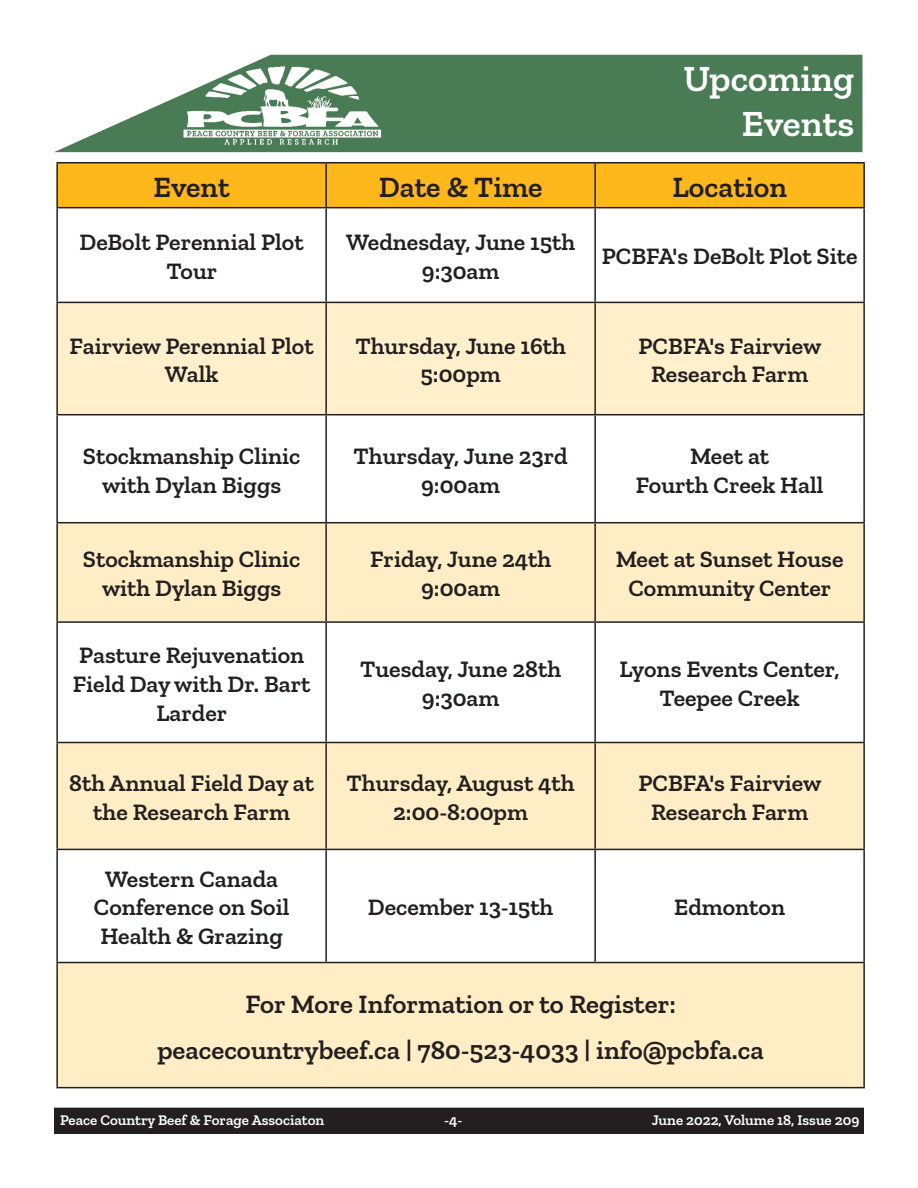
<style>
.page{position:relative;width:918px;height:1188px;background:#fff}
.page>*{position:absolute;margin:0;border:0;box-sizing:border-box;transform-origin:0 0}
.t1{font:600 37.5px "Zilla Slab";color:#fff}
.t2{font:600 30px "Zilla Slab";color:#231f20}
.t3{font:600 27px "Zilla Slab";color:#231f20}
.t4{font:600 24px/28.8px "Zilla Slab";color:#231f20;text-align:center}
.t5{font:600 15px "Zilla Slab";color:#fff}
</style>
<div class="page">
<div style="left:55px;top:1108px;width:808px;height:25px;background:#231f20"></div>
<div style="left:54px;top:1108px;width:810px;height:26px;border:2px solid #231f20"></div>
<svg style="left:54px;top:55px;width:809px;height:97px;fill:#497b55"></svg>
<img style="left:174px;top:62px;width:216px;height:86px">
<div style="left:58px;top:164px;width:805px;height:43px;background:#ffb81c"></div>
<div style="left:58px;top:303px;width:805px;height:111px;background:#ffefcb"></div>
<svg style="left:58px;top:523px;width:805px;height:564px;fill:#ffedc6"></svg>
<svg style="left:58px;top:850px;width:805px;height:112px"></svg>
<hr style="left:56px;top:162px;width:270px;height:2px;background:#231f20">
<hr style="left:56px;top:164px;width:2px;height:43px;background:#231f20">
<hr style="left:326px;top:162px;width:269px;height:2px;background:#231f20">
<hr style="left:325px;top:164px;width:2px;height:43px;background:#231f20">
<hr style="left:595px;top:162px;width:270px;height:2px;background:#231f20">
<hr style="left:594px;top:164px;width:2px;height:43px;background:#231f20">
<hr style="left:863px;top:164px;width:2px;height:43px;background:#231f20">
<hr style="left:56px;top:207px;width:270px;height:1px;background:#231f20">
<hr style="left:56px;top:208px;width:2px;height:94px;background:#231f20">
<hr style="left:326px;top:207px;width:269px;height:1px;background:#231f20">
<hr style="left:325px;top:208px;width:2px;height:94px;background:#231f20">
<hr style="left:595px;top:207px;width:270px;height:1px;background:#231f20">
<hr style="left:594px;top:208px;width:2px;height:94px;background:#231f20">
<hr style="left:863px;top:208px;width:2px;height:94px;background:#231f20">
<hr style="left:56px;top:302px;width:270px;height:1px;background:#231f20">
<hr style="left:56px;top:303px;width:2px;height:111px;background:#231f20">
<hr style="left:326px;top:302px;width:269px;height:1px;background:#231f20">
<hr style="left:325px;top:303px;width:2px;height:111px;background:#231f20">
<hr style="left:595px;top:302px;width:270px;height:1px;background:#231f20">
<hr style="left:594px;top:303px;width:2px;height:111px;background:#231f20">
<hr style="left:863px;top:303px;width:2px;height:111px;background:#231f20">
<hr style="left:56px;top:414px;width:270px;height:1px;background:#231f20">
<hr style="left:56px;top:415px;width:2px;height:107px;background:#231f20">
<hr style="left:326px;top:414px;width:269px;height:1px;background:#231f20">
<hr style="left:325px;top:415px;width:2px;height:107px;background:#231f20">
<hr style="left:595px;top:414px;width:270px;height:1px;background:#231f20">
<hr style="left:594px;top:415px;width:2px;height:107px;background:#231f20">
<hr style="left:863px;top:415px;width:2px;height:107px;background:#231f20">
<hr style="left:56px;top:522px;width:270px;height:1px;background:#231f20">
<hr style="left:56px;top:523px;width:2px;height:98px;background:#231f20">
<hr style="left:326px;top:522px;width:269px;height:1px;background:#231f20">
<hr style="left:325px;top:523px;width:2px;height:98px;background:#231f20">
<hr style="left:595px;top:522px;width:270px;height:1px;background:#231f20">
<hr style="left:594px;top:523px;width:2px;height:98px;background:#231f20">
<hr style="left:863px;top:523px;width:2px;height:98px;background:#231f20">
<hr style="left:56px;top:621px;width:270px;height:2px;background:#231f20">
<hr style="left:56px;top:623px;width:2px;height:119px;background:#231f20">
<hr style="left:326px;top:621px;width:269px;height:2px;background:#231f20">
<hr style="left:325px;top:623px;width:2px;height:119px;background:#231f20">
<hr style="left:595px;top:621px;width:270px;height:2px;background:#231f20">
<hr style="left:594px;top:623px;width:2px;height:119px;background:#231f20">
<hr style="left:863px;top:623px;width:2px;height:119px;background:#231f20">
<hr style="left:56px;top:742px;width:270px;height:1px;background:#231f20">
<hr style="left:56px;top:743px;width:2px;height:106px;background:#231f20">
<hr style="left:326px;top:742px;width:269px;height:1px;background:#231f20">
<hr style="left:325px;top:743px;width:2px;height:106px;background:#231f20">
<hr style="left:595px;top:742px;width:270px;height:1px;background:#231f20">
<hr style="left:594px;top:743px;width:2px;height:106px;background:#231f20">
<hr style="left:863px;top:743px;width:2px;height:106px;background:#231f20">
<hr style="left:56px;top:849px;width:270px;height:1px;background:#231f20">
<hr style="left:56px;top:850px;width:2px;height:112px;background:#231f20">
<hr style="left:326px;top:849px;width:269px;height:1px;background:#231f20">
<hr style="left:325px;top:850px;width:2px;height:112px;background:#231f20">
<hr style="left:595px;top:849px;width:270px;height:1px;background:#231f20">
<hr style="left:594px;top:850px;width:2px;height:112px;background:#231f20">
<hr style="left:863px;top:850px;width:2px;height:112px;background:#231f20">
<hr style="left:56px;top:962px;width:270px;height:1px;background:#231f20">
<hr style="left:56px;top:963px;width:2px;height:124px;background:#231f20">
<hr style="left:326px;top:962px;width:269px;height:1px;background:#231f20">
<hr style="left:595px;top:962px;width:270px;height:1px;background:#231f20">
<hr style="left:863px;top:963px;width:2px;height:124px;background:#231f20">
<hr style="left:56px;top:1087px;width:270px;height:1px;background:#231f20">
<hr style="left:326px;top:1087px;width:269px;height:1px;background:#231f20">
<hr style="left:595px;top:1087px;width:270px;height:1px;background:#231f20">
<p class="t1" style="left:683px;top:58px;width:172px">Upcoming</p>
<p class="t1" style="left:742px;top:103px;width:114px">Events</p>
<p class="t2" style="left:153px;top:170px;width:78px">Event</p>
<p class="t2" style="left:379px;top:170px;width:165px">Date &amp; Time</p>
<p class="t2" style="left:672px;top:170px;width:116px">Location</p>
<p class="t4" style="left:80px;top:228px;width:226px">DeBolt Perennial Plot<br>Tour</p>
<p class="t4" style="left:346px;top:228px;width:231px">Wednesday, June 15th<br>9:30am</p>
<p class="t4" style="left:602px;top:242px;width:257px">PCBFA's DeBolt Plot Site</p>
<p class="t4" style="left:70px;top:331px;width:246px">Fairview Perennial Plot<br>Walk</p>
<p class="t4" style="left:355px;top:331px;width:212px">Thursday, June 16th<br>5:00pm</p>
<p class="t4" style="left:638px;top:331px;width:185px">PCBFA's Fairview<br>Research Farm</p>
<p class="t4" style="left:83px;top:441px;width:219px">Stockmanship Clinic with Dylan Biggs</p>
<p class="t4" style="left:354px;top:441px;width:216px">Thursday, June 23rd<br>9:00am</p>
<p class="t4" style="left:636px;top:441px;width:189px">Meet at<br>Fourth Creek Hall</p>
<p class="t4" style="left:83px;top:545px;width:219px">Stockmanship Clinic with Dylan Biggs</p>
<p class="t4" style="left:370px;top:545px;width:183px">Friday, June 24th<br>9:00am</p>
<p class="t4" style="left:616px;top:545px;width:229px">Meet at Sunset House<br>Community Center</p>
<p class="t4" style="left:73px;top:641px;width:239px">Pasture Rejuvenation<br>Field Day with Dr. Bart<br>Larder</p>
<p class="t4" style="left:360px;top:655px;width:203px">Tuesday, June 28th<br>9:30am</p>
<p class="t4" style="left:620px;top:655px;width:222px">Lyons Events Center,<br>Teepee Creek</p>
<p class="t4" style="left:69px;top:769px;width:247px">8th Annual Field Day at the Research Farm</p>
<p class="t4" style="left:347px;top:769px;width:230px">Thursday, August 4th<br>2:00-8:00pm</p>
<p class="t4" style="left:638px;top:769px;width:185px">PCBFA's Fairview<br>Research Farm</p>
<p class="t4" style="left:94px;top:864px;width:197px">Western Canada<br>Conference on Soil<br>Health &amp; Grazing</p>
<p class="t4" style="left:368px;top:893px;width:187px">December 13-15th</p>
<p class="t4" style="left:674px;top:893px;width:112px">Edmonton</p>
<p class="t3" style="left:245px;top:989px;width:432px">For More Information or to Register:</p>
<p class="t3" style="left:157px;top:1034px;width:608px">peacecountrybeef.ca | 780-523-4033 | info@pcbfa.ca</p>
<p class="t5" style="left:60px;top:1112px;width:266px">Peace Country Beef &amp; Forage Associaton</p>
<p class="t5" style="left:444px;top:1112px;width:20px">-4-</p>
<p class="t5" style="left:652px;top:1112px;width:209px">June 2022, Volume 18, Issue 209</p>
</div>
